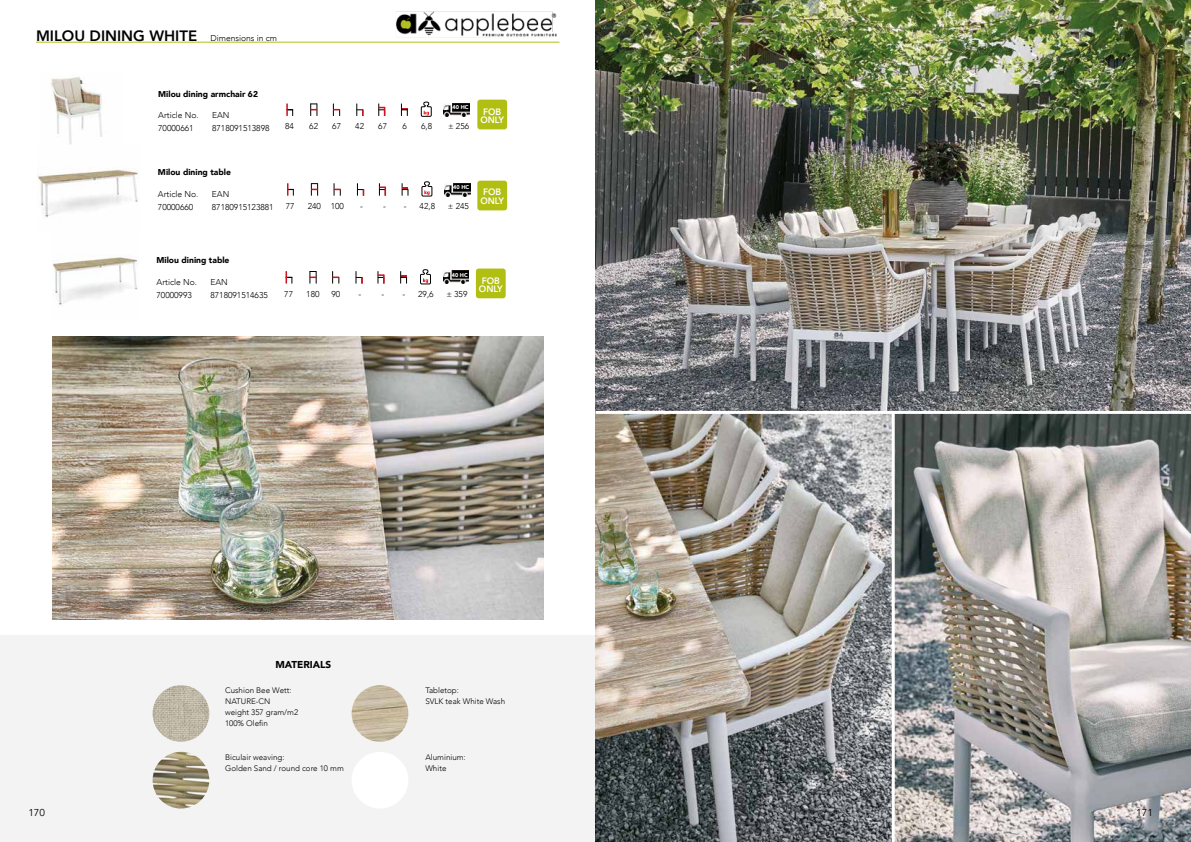
<style>
.page{position:relative;width:1191px;height:842px;background:#fff}
.page>*{position:absolute;margin:0;border:0;box-sizing:border-box;transform-origin:0 0}
.t1{font:800 15px "Avenir";color:#000}
.t2{font:900 10px "Avenir";color:#000}
.t3{font:10px "Avenir";color:#000}
.t4{font:800 9.3px/8.6px "Avenir";color:#fff;scale:.96 1}
.t5{font:300 8.5px "Avenir";color:#000}
.t6{font:900 8.5px "Avenir";color:#000}
.t7{font:300 8px/11px "Avenir";color:#000}
.t8{font:900 5.5px "Avenir";color:#fff}
.s1{font-weight:300;font-size:8.5px}
</style>
<div class="page">
<hr style="left:36px;top:42px;width:523px;height:1px;background:#b3be1a">
<svg style="left:310px;top:104px;width:7px;height:12px"></svg>
<svg style="left:333px;top:104px;width:7px;height:12px"></svg>
<svg style="left:286px;top:104px;width:7px;height:12px"></svg>
<svg style="left:378px;top:104px;width:7px;height:12px"></svg>
<svg style="left:400px;top:104px;width:8px;height:12px"></svg>
<svg style="left:356px;top:104px;width:7px;height:12px"></svg>
<svg style="left:420px;top:101px;width:12px;height:16px"></svg>
<img style="left:444px;top:103px;width:25px;height:13px">
<svg style="left:311px;top:183px;width:7px;height:13px"></svg>
<svg style="left:334px;top:183px;width:7px;height:13px"></svg>
<svg style="left:287px;top:183px;width:7px;height:13px"></svg>
<svg style="left:378px;top:183px;width:8px;height:13px"></svg>
<svg style="left:401px;top:183px;width:8px;height:13px"></svg>
<svg style="left:356px;top:183px;width:8px;height:13px"></svg>
<svg style="left:421px;top:181px;width:11px;height:16px"></svg>
<img style="left:444px;top:183px;width:26px;height:13px">
<img style="left:50px;top:76px;width:56px;height:69px">
<img style="left:38px;top:169px;width:101px;height:49px">
<div style="left:477px;top:100px;width:30px;height:29px;background:#b1bf12;border-radius:3px"></div>
<div style="left:477px;top:181px;width:30px;height:29px;background:#b1bf12;border-radius:3px"></div>
<img style="left:53px;top:337px;width:490px;height:282px">
<div style="left:0;top:635px;width:595px;height:207px;background:#f0f0f0"></div>
<img style="left:153px;top:685px;width:56px;height:57px;border-radius:28px">
<img style="left:351px;top:685px;width:57px;height:57px;border-radius:28px">
<img style="left:153px;top:752px;width:56px;height:56px;border-radius:28px">
<div style="left:351px;top:752px;width:57px;height:56px;background:#fff;border-radius:50%"></div>
<svg style="left:309px;top:271px;width:8px;height:13px"></svg>
<svg style="left:332px;top:271px;width:7px;height:13px"></svg>
<svg style="left:285px;top:271px;width:8px;height:13px"></svg>
<svg style="left:377px;top:271px;width:7px;height:13px"></svg>
<svg style="left:400px;top:271px;width:7px;height:13px"></svg>
<svg style="left:355px;top:271px;width:8px;height:13px"></svg>
<svg style="left:420px;top:269px;width:11px;height:15px"></svg>
<img style="left:443px;top:271px;width:25px;height:13px">
<img style="left:53px;top:257px;width:85px;height:49px">
<div style="left:476px;top:269px;width:30px;height:29px;background:#b1bf12;border-radius:3px"></div>
<img style="left:395px;top:11px;width:164px;height:31px">
<img style="left:595px;top:0;width:596px;height:411px">
<img style="left:595px;top:414px;width:596px;height:428px">
<hr style="left:891px;top:412px;width:3px;height:430px;background:#fff">
<h1 class="t1" style="left:36px;top:24px;width:243px">MILOU DINING WHITE <span class="s1">Dimensions in cm</span></h1>
<p class="t6" style="left:158px;top:87px;width:101px">Milou dining armchair 62</p>
<p class="t5" style="left:158px;top:110px;width:42px">Article No.</p>
<p class="t5" style="left:212px;top:110px;width:19px">EAN</p>
<p class="t5" style="left:158px;top:123px;width:37px">70000661</p>
<p class="t5" style="left:212px;top:123px;width:59px">8718091513898</p>
<p class="t5" style="left:285px;top:121px;width:10px">84</p>
<p class="t5" style="left:309px;top:121px;width:10px">62</p>
<p class="t5" style="left:332px;top:121px;width:10px">67</p>
<p class="t5" style="left:355px;top:121px;width:10px">42</p>
<p class="t5" style="left:378px;top:121px;width:10px">67</p>
<p class="t5" style="left:402px;top:121px;width:6px">6</p>
<p class="t5" style="left:421px;top:121px;width:13px">6,8</p>
<p class="t8" style="left:452px;top:103px;width:18px">40 HC</p>
<p class="t5" style="left:448px;top:121px;width:23px">± 256</p>
<p class="t4" style="left:480px;top:107px;width:26px">FOB<br>ONLY</p>
<p class="t6" style="left:158px;top:165px;width:74px">Milou dining table</p>
<p class="t8" style="left:453px;top:183px;width:18px">40 HC</p>
<p class="t5" style="left:158px;top:189px;width:42px">Article No.</p>
<p class="t5" style="left:212px;top:189px;width:19px">EAN</p>
<p class="t5" style="left:158px;top:202px;width:37px">70000660</p>
<p class="t5" style="left:212px;top:202px;width:63px">87180915123881</p>
<p class="t5" style="left:448px;top:201px;width:23px">± 245</p>
<p class="t5" style="left:286px;top:201px;width:10px">77</p>
<p class="t5" style="left:308px;top:201px;width:38px">240 100</p>
<p class="t5" style="left:360px;top:201px;width:27px">- -</p>
<p class="t5" style="left:404px;top:201px;width:33px">- 42,8</p>
<p class="t4" style="left:480px;top:188px;width:26px">FOB<br>ONLY</p>
<p class="t6" style="left:156px;top:252px;width:74px">Milou dining table</p>
<p class="t8" style="left:452px;top:270px;width:18px">40 HC</p>
<p class="t5" style="left:156px;top:277px;width:42px">Article No.</p>
<p class="t5" style="left:210px;top:277px;width:19px">EAN</p>
<p class="t5" style="left:156px;top:290px;width:37px">70000993</p>
<p class="t5" style="left:210px;top:290px;width:59px">8718091514635</p>
<p class="t5" style="left:446px;top:289px;width:23px">± 359</p>
<p class="t5" style="left:284px;top:289px;width:10px">77</p>
<p class="t5" style="left:306px;top:289px;width:15px">180</p>
<p class="t5" style="left:331px;top:289px;width:10px">90</p>
<p class="t5" style="left:358px;top:289px;width:27px">- -</p>
<p class="t5" style="left:402px;top:289px;width:33px">- 29,6</p>
<p class="t4" style="left:479px;top:276px;width:26px">FOB<br>ONLY</p>
<p class="t2" style="left:275px;top:656px;width:57px">MATERIALS</p>
<p class="t7" style="left:225px;top:685px;width:75px">Cushion Bee Wett:<br>NATURE-CN<br>weight 357 gram/m2<br>100% Olefin</p>
<p class="t7" style="left:225px;top:751px;width:120px">Biculair weaving:<br>Golden Sand / round core 10 mm</p>
<p class="t7" style="left:425px;top:685px;width:81px">Tabletop:<br>SVLK teak White Wash</p>
<p class="t7" style="left:425px;top:751px;width:42px">Aluminium:<br>White</p>
<p class="t3" style="left:28px;top:806px;width:18px">170</p>
<p class="t3" style="left:1136px;top:806px;width:18px">171</p>
</div>
